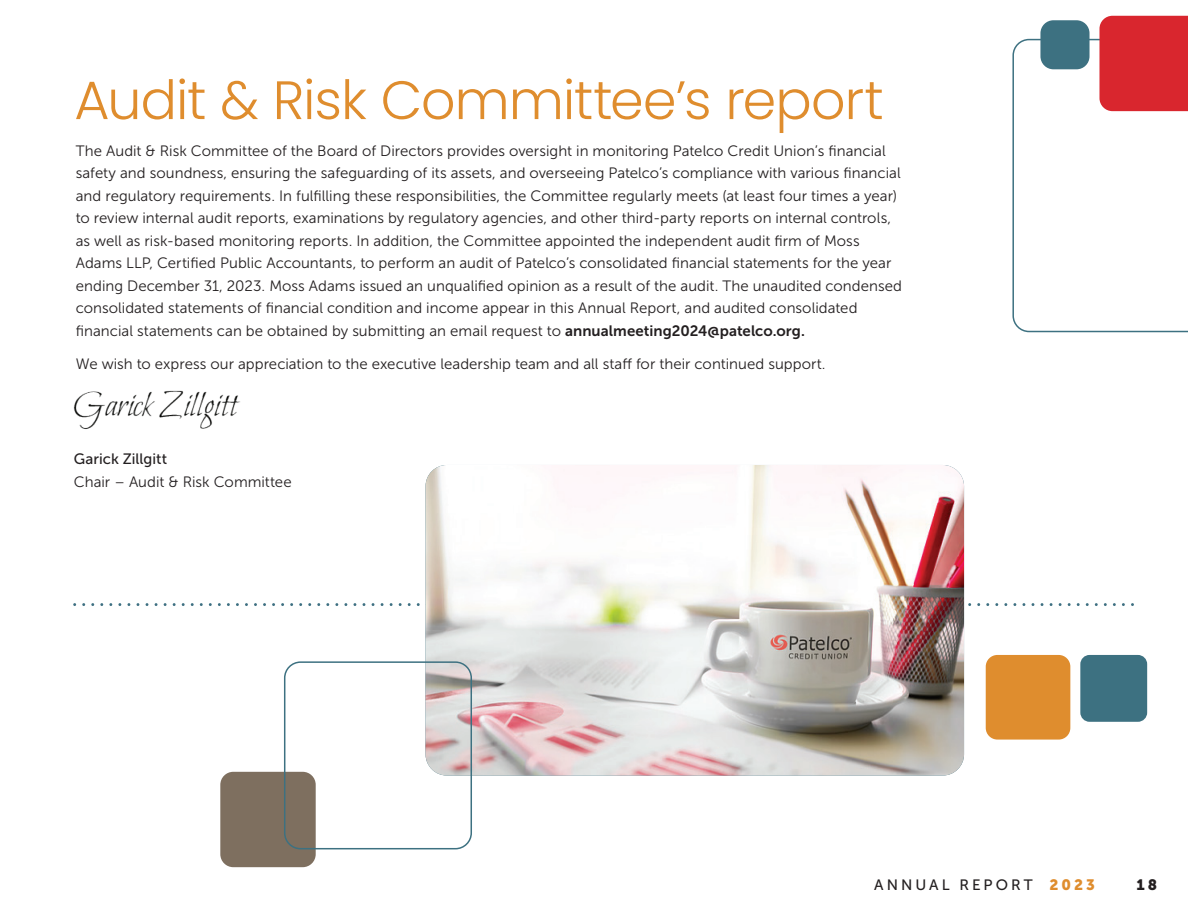
<style>
.page{position:relative;width:1188px;height:918px;background:#fff}
.page>*{position:absolute;margin:0;border:0;box-sizing:border-box;transform-origin:0 0}
.t1{font:300 54px "Poppins";letter-spacing:-.02em;color:#df8d2e}
.t2{font:15px/22.5px "Museo Sans 300";letter-spacing:.005em;color:#231f20}
.t3{font:15px "Museo Sans 500";letter-spacing:.205em;color:#231f20}
.t4{font:15px "Museo Sans 500";letter-spacing:.015em;color:#231f20}
.t5{font:15px "Museo Sans 900";color:#231f20}
.s1{font-family:"Museo Sans 700"}
.s2{font-family:"Museo Sans 900";color:#df8d2e}
</style>
<div class="page">
<div style="left:986px;top:655px;width:84px;height:85px;background:#df8d2e;border-radius:12px"></div>
<div style="left:1080px;top:655px;width:67px;height:67px;background:#3d7181;border-radius:9px"></div>
<div style="left:220px;top:772px;width:96px;height:95px;background:#7e6f5f;border-radius:13px"></div>
<div style="left:1040px;top:20px;width:50px;height:49px;background:#3d7181;border-radius:13px"></div>
<svg style="left:84px;top:603px;width:1049px;height:3px"></svg>
<img style="left:426px;top:465px;width:538px;height:311px">
<img style="left:73px;top:390px;width:167px;height:39px">
<div style="left:284px;top:661px;width:188px;height:188px;border:2px solid #3d7181;border-radius:16px"></div>
<svg style="left:1012px;top:39px;width:176px;height:293px"></svg>
<div style="left:1099px;top:16px;width:89px;height:95px;background:#d9262e"></div>
<h1 class="t1" style="left:74px;top:69px;width:811px">Audit &amp; Risk Committee’s report</h1>
<p class="t2" style="left:76px;top:140px;width:828px">The Audit &amp; Risk Committee of the Board of Directors provides oversight in monitoring Patelco Credit Union’s financial safety and soundness, ensuring the safeguarding of its assets, and overseeing Patelco’s compliance with various financial and regulatory requirements. In fulfilling these responsibilities, the Committee regularly meets (at least four times a year) to review internal audit reports, examinations by regulatory agencies, and other third-party reports on internal controls, as well as risk-based monitoring reports. In addition, the Committee appointed the independent audit firm of Moss Adams LLP, Certified Public Accountants, to perform an audit of Patelco’s consolidated financial statements for the year ending December 31, 2023. Moss Adams issued an unqualified opinion as a result of the audit. The unaudited condensed consolidated statements of financial condition and income appear in this Annual Report, and audited consolidated financial statements can be obtained by submitting an email request to <span class="s1">annualmeeting2024@patelco.org.</span></p>
<p class="t2" style="left:76px;top:353px;width:751px">We wish to express our appreciation to the executive leadership team and all staff for their continued support.</p>
<p class="t4" style="left:74px;top:451px;width:95px">Garick Zillgitt</p>
<p class="t2" style="left:74px;top:470px;width:219px">Chair – Audit &amp; Risk Committee</p>
<p class="t3" style="left:874px;top:877px;width:222px">ANNUAL REPORT <span class="s2">2023</span></p>
<p class="t5" style="left:1137px;top:876px;width:22px">18</p>
</div>
